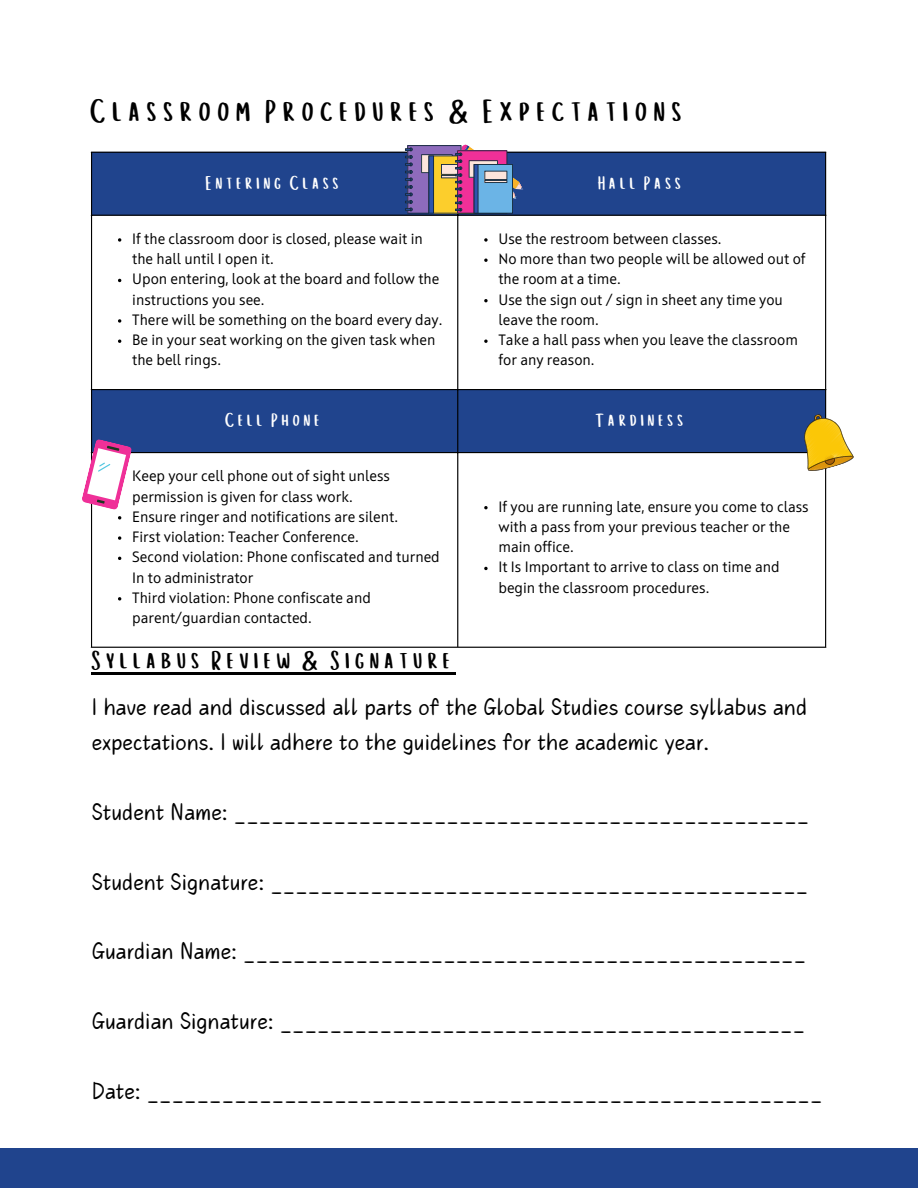
<style>
.page{position:relative;width:918px;height:1188px;background:#20448d}
.page>*{position:absolute;margin:0;border:0;box-sizing:border-box;transform-origin:0 0}
.t1{font:33px "Cup Cakes";color:#000}
.t2{font:27px "Cup Cakes";color:#000}
.t3{font:25.5px/34.8px "Canva Milk Candy";color:#000}
.t4{font:19.5px "Cup Cakes";color:#fff}
.t5{font:15px/20.2px "Squad";color:#000}
</style>
<div class="page">
<div style="left:0;top:0;width:918px;height:1147px;background:#fff"></div>
<svg style="left:92px;top:153px;width:733px;height:299px"></svg>
<svg style="left:118px;top:238px;width:3px;height:4px"></svg>
<svg style="left:118px;top:319px;width:3px;height:4px"></svg>
<svg style="left:484px;top:238px;width:4px;height:4px"></svg>
<svg style="left:484px;top:259px;width:4px;height:3px"></svg>
<svg style="left:484px;top:299px;width:4px;height:3px"></svg>
<svg style="left:484px;top:340px;width:4px;height:3px"></svg>
<svg style="left:118px;top:516px;width:3px;height:4px"></svg>
<svg style="left:118px;top:536px;width:3px;height:4px"></svg>
<svg style="left:118px;top:597px;width:3px;height:4px"></svg>
<svg style="left:484px;top:506px;width:4px;height:3px"></svg>
<svg style="left:484px;top:567px;width:4px;height:3px"></svg>
<hr style="left:91px;top:153px;width:1px;height:494px;background:#000">
<hr style="left:457px;top:153px;width:1px;height:494px;background:#000">
<hr style="left:825px;top:153px;width:1px;height:494px;background:#000">
<hr style="left:91px;top:152px;width:735px;height:1px;background:#000">
<hr style="left:91px;top:215px;width:735px;height:1px;background:#000">
<hr style="left:91px;top:389px;width:735px;height:1px;background:#000">
<hr style="left:91px;top:452px;width:735px;height:1px;background:#000">
<hr style="left:91px;top:647px;width:735px;height:1px;background:#000">
<svg style="left:795px;top:412px;width:59px;height:62px"></svg>
<svg style="left:82px;top:438px;width:50px;height:72px"></svg>
<svg style="left:405px;top:144px;width:119px;height:70px;background:#917d98"></svg>
<hr style="left:92px;top:672px;width:364px;height:2px;background:#000">
<p class="t1" style="left:91px;top:90px;width:600px">Classroom Procedures &amp; Expectations</p>
<h1 class="t4" style="left:206px;top:170px;width:138px">Entering Class</h1>
<p class="t4" style="left:598px;top:170px;width:89px">Hall Pass</p>
<p class="t5" style="left:132px;top:230px;width:292px">If the classroom door is closed, please wait in the hall until I open it.</p>
<p class="t5" style="left:132px;top:270px;width:309px">Upon entering, look at the board and follow the instructions you see.</p>
<p class="t5" style="left:132px;top:311px;width:312px">There will be something on the board every day.</p>
<p class="t5" style="left:132px;top:331px;width:305px">Be in your seat working on the given task when the bell rings.</p>
<p class="t5" style="left:498px;top:230px;width:225px">Use the restroom between classes.</p>
<p class="t5" style="left:498px;top:250px;width:309px">No more than two people will be allowed out of the room at a time.</p>
<p class="t5" style="left:498px;top:290px;width:286px">Use the sign out / sign in sheet any time you leave the room.</p>
<p class="t5" style="left:498px;top:331px;width:301px">Take a hall pass when you leave the classroom for any reason.</p>
<p class="t4" style="left:226px;top:408px;width:100px">Cell Phone</p>
<p class="t4" style="left:596px;top:408px;width:93px">Tardiness</p>
<p class="t5" style="left:132px;top:467px;width:259px">Keep your cell phone out of sight unless permission is given for class work.</p>
<p class="t5" style="left:132px;top:508px;width:267px">Ensure ringer and notifications are silent.</p>
<p class="t5" style="left:132px;top:528px;width:228px">First violation: Teacher Conference.</p>
<p class="t5" style="left:132px;top:548px;width:309px">Second violation: Phone confiscated and turned<br>In to administrator</p>
<p class="t5" style="left:132px;top:589px;width:240px">Third violation: Phone confiscate and parent/guardian contacted.</p>
<p class="t5" style="left:498px;top:497px;width:312px">If you are running late, ensure you come to class with a pass from your previous teacher or the main office.</p>
<p class="t5" style="left:498px;top:558px;width:283px">It Is Important to arrive to class on time and begin the classroom procedures.</p>
<p class="t2" style="left:92px;top:643px;width:366px">Syllabus Review &amp; Signature</p>
<p class="t3" style="left:92px;top:689px;width:717px">I have read and discussed all parts of the Global Studies course syllabus and expectations. I will adhere to the guidelines for the academic year.</p>
<p class="t3" style="left:92px;top:794px;width:719px">Student Name: ______________________________________________</p>
<p class="t3" style="left:92px;top:863px;width:718px">Student Signature: ___________________________________________</p>
<p class="t3" style="left:92px;top:933px;width:716px">Guardian Name: _____________________________________________</p>
<p class="t3" style="left:92px;top:1003px;width:715px">Guardian Signature: __________________________________________</p>
<p class="t3" style="left:92px;top:1073px;width:732px">Date: ______________________________________________________</p>
</div>
